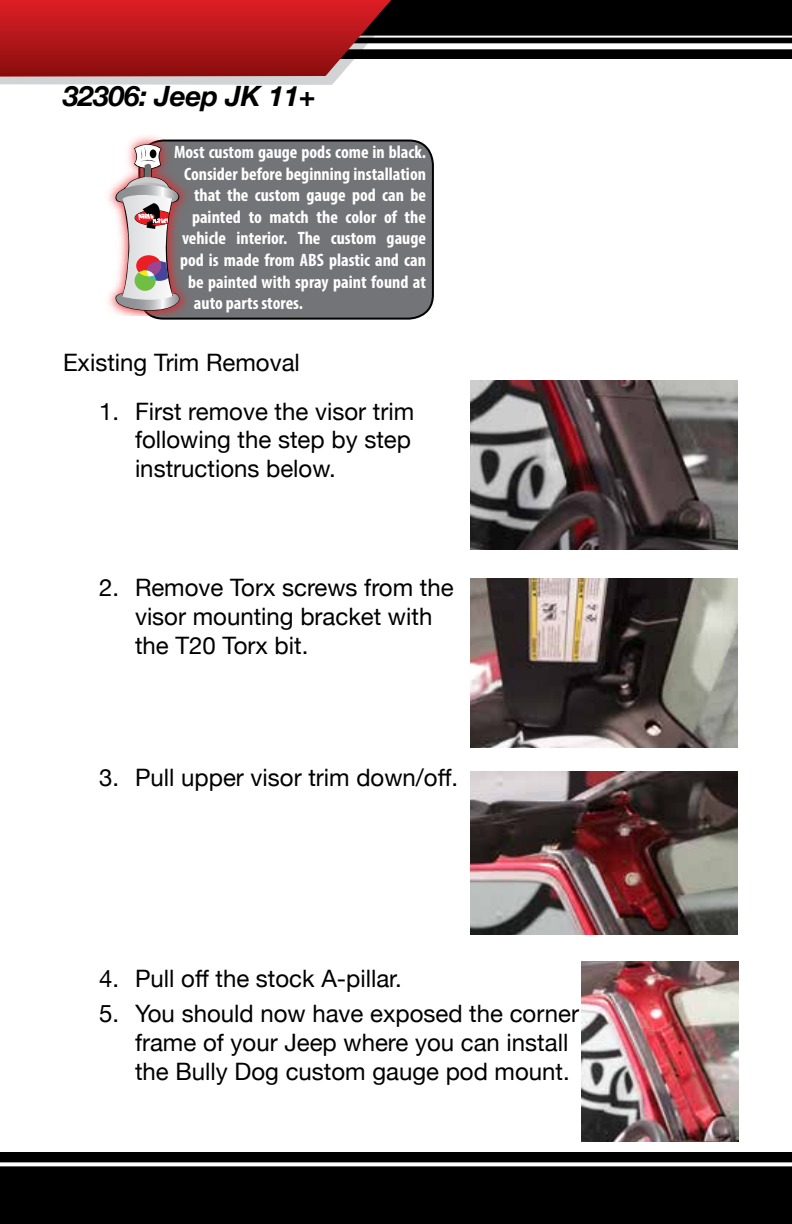
<style>
.page{position:relative;width:792px;height:1224px;background:#fff}
.page>*{position:absolute;margin:0;border:0;box-sizing:border-box;transform-origin:0 0}
.t1{font:italic 700 28px "Helvetica Neue";letter-spacing:-.01em;color:#000}
.t2{font:24px/28.8px "Helvetica Neue";color:#000}
.t3{font:700 condensed 18px "Myriad Pro";color:#fff}
</style>
<div class="page">
<div style="left:0;top:0;width:792px;height:59px;background:#000"></div>
<div style="left:260px;top:43px;width:532px;height:6px;background:#fff"></div>
<hr style="left:266px;top:36px;width:526px;height:2px;background:#fff">
<div style="left:0;top:1153px;width:792px;height:71px;background:#000"></div>
<svg style="left:0;top:1162px;width:792px;height:4px;background:#e6e6e6"></svg>
<svg style="left:0;top:0;width:410px;height:85px;background:#b03437"></svg>
<img style="left:470px;top:381px;width:268px;height:169px">
<img style="left:470px;top:579px;width:268px;height:169px">
<div style="left:139px;top:141px;width:294px;height:178px;background:#737477;border-radius:24px"></div>
<div style="left:138px;top:140px;width:296px;height:180px;border:2px solid #000;border-radius:24px"></div>
<img style="left:108px;top:135px;width:88px;height:174px">
<svg style="left:111px;top:139px;width:71px;height:177px"></svg>
<img style="left:470px;top:771px;width:268px;height:163px">
<img style="left:581px;top:961px;width:157px;height:181px">
<p class="t1" style="left:63px;top:74px;width:254px">32306: Jeep JK 11+</p>
<p class="t3" style="left:174px;top:141px;width:253px">Most custom gauge pods come in black.</p>
<p class="t3" style="left:184px;top:162px;width:244px">Consider before beginning installation</p>
<p class="t3" style="left:194px;top:184px;width:233px">that the custom gauge pod can be</p>
<p class="t3" style="left:192px;top:206px;width:235px">painted to match the color of the</p>
<p class="t3" style="left:182px;top:227px;width:245px">vehicle interior. The custom gauge</p>
<p class="t3" style="left:180px;top:249px;width:248px">pod is made from ABS plastic and can</p>
<p class="t3" style="left:188px;top:270px;width:239px">be painted with spray paint found at</p>
<p class="t3" style="left:194px;top:292px;width:111px">auto parts stores.</p>
<p class="t2" style="left:63px;top:346px;width:238px">Existing Trim Removal</p>
<p class="t2" style="left:135px;top:395px;width:281px;text-indent:-36px">1. First remove the visor trim following the step by step instructions below.</p>
<p class="t2" style="left:135px;top:571px;width:320px;text-indent:-36px">2. Remove Torx screws from the visor mounting bracket with the T20 Torx bit.</p>
<p class="t2" style="left:99px;top:762px;width:361px">3. Pull upper visor trim down/off.</p>
<p class="t2" style="left:99px;top:963px;width:304px">4. Pull off the stock A-pillar.</p>
<p class="t2" style="left:135px;top:997px;width:446px;text-indent:-36px">5. You should now have exposed the corner frame of your Jeep where you can install the Bully Dog custom gauge pod mount.</p>
</div>
